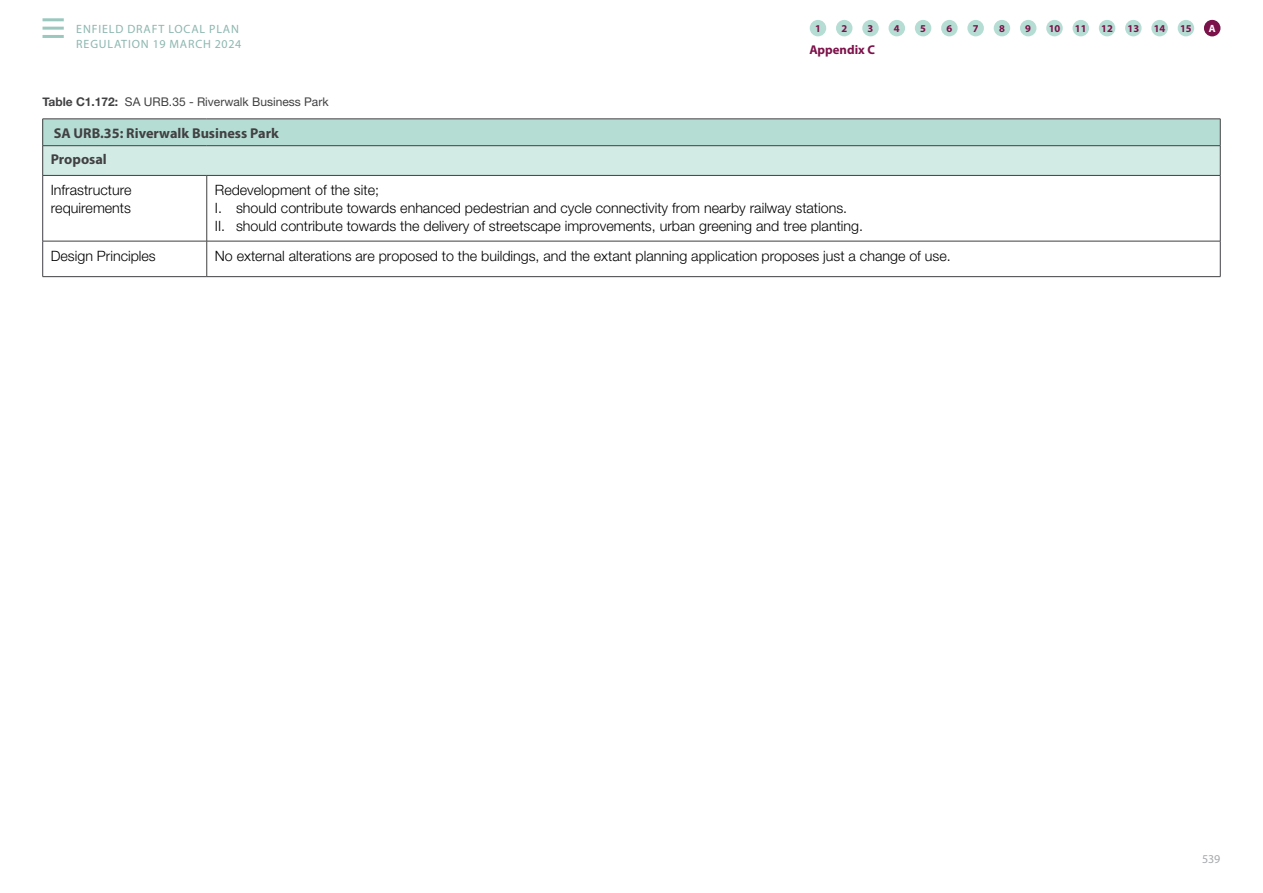
<style>
.page{position:relative;width:1263px;height:893px;background:#fff}
.page>*{position:absolute;margin:0;border:0;box-sizing:border-box;transform-origin:0 0}
.t1{font:300 14.25px/18px "Helvetica Neue";color:#000}
.t2{font:700 14.25px/26.8px "Myriad Pro";color:#414042}
.t3{font:700 12.75px "Myriad Pro";color:#7c124a}
.t4{font:12px "Helvetica Neue";color:#414042}
.t5{font:12px "Myriad Pro";letter-spacing:.07em;color:#8db7af}
.t6{font:12px "Myriad Pro";color:#a7a9ac}
.t7{font:700 10.5px "Myriad Pro";color:#7c124a}
.t8{font:700 10.5px "Myriad Pro";color:#fff}
.s1{font-weight:700}
</style>
<div class="page">
<div style="left:43px;top:119px;width:1177px;height:27px;background:#b6ddd4"></div>
<div style="left:43px;top:146px;width:1177px;height:29px;background:#d3ebe5"></div>
<svg style="left:1220px;top:119px;width:1px;height:56px"></svg>
<hr style="left:1220px;top:176px;width:1px;height:65px;background:#414042">
<hr style="left:1220px;top:241px;width:1px;height:35px;background:#414042">
<hr style="left:42px;top:176px;width:1px;height:65px;background:#414042">
<hr style="left:42px;top:241px;width:1px;height:35px;background:#414042">
<hr style="left:43px;top:119px;width:164px;height:1px;background:#414042">
<hr style="left:207px;top:119px;width:1013px;height:1px;background:#414042">
<hr style="left:43px;top:145px;width:164px;height:1px;background:#414042">
<svg style="left:42px;top:119px;width:1px;height:56px"></svg>
<hr style="left:207px;top:145px;width:1013px;height:1px;background:#414042">
<hr style="left:43px;top:175px;width:164px;height:1px;background:#414042">
<hr style="left:43px;top:241px;width:164px;height:1px;background:#414042">
<hr style="left:207px;top:241px;width:1013px;height:1px;background:#414042">
<hr style="left:43px;top:276px;width:164px;height:1px;background:#414042">
<hr style="left:207px;top:276px;width:1013px;height:1px;background:#414042">
<hr style="left:207px;top:175px;width:1013px;height:1px;background:#414042">
<hr style="left:206px;top:176px;width:1px;height:65px;background:#414042">
<hr style="left:206px;top:241px;width:1px;height:35px;background:#414042">
<div style="left:810px;top:20px;width:16px;height:16px;background:#b6ddd4;border-radius:50%"></div>
<div style="left:836px;top:20px;width:16px;height:16px;background:#b6ddd4;border-radius:50%"></div>
<div style="left:862px;top:20px;width:17px;height:16px;background:#b6ddd4;border-radius:50%"></div>
<div style="left:888px;top:20px;width:17px;height:16px;background:#b6ddd4;border-radius:50%"></div>
<div style="left:915px;top:20px;width:16px;height:16px;background:#b6ddd4;border-radius:50%"></div>
<div style="left:967px;top:20px;width:17px;height:16px;background:#b6ddd4;border-radius:50%"></div>
<div style="left:994px;top:20px;width:16px;height:16px;background:#b6ddd4;border-radius:50%"></div>
<div style="left:1020px;top:20px;width:16px;height:16px;background:#b6ddd4;border-radius:50%"></div>
<div style="left:1046px;top:20px;width:17px;height:16px;background:#b6ddd4;border-radius:50%"></div>
<div style="left:1072px;top:20px;width:17px;height:16px;background:#b6ddd4;border-radius:50%"></div>
<div style="left:1099px;top:20px;width:16px;height:16px;background:#b6ddd4;border-radius:50%"></div>
<div style="left:1125px;top:20px;width:16px;height:16px;background:#b6ddd4;border-radius:50%"></div>
<div style="left:1151px;top:20px;width:17px;height:16px;background:#b6ddd4;border-radius:50%"></div>
<div style="left:1178px;top:20px;width:16px;height:16px;background:#b6ddd4;border-radius:50%"></div>
<div style="left:941px;top:20px;width:17px;height:16px;background:#b6ddd4;border-radius:50%"></div>
<hr style="left:43px;top:18px;width:21px;height:3px;background:#9ac8bf">
<hr style="left:43px;top:27px;width:21px;height:3px;background:#9ac8bf">
<hr style="left:43px;top:35px;width:21px;height:3px;background:#9ac8bf">
<div style="left:1204px;top:20px;width:16px;height:16px;background:#7c124a;border-radius:50%"></div>
<p class="t5" style="left:76px;top:22px;width:101px">ENFIELD DRAFT LOCA</p>
<p class="t5" style="left:200px;top:22px;width:41px">L PLAN</p>
<p class="t7" style="left:815px;top:21px;width:7px">1</p>
<p class="t7" style="left:841px;top:21px;width:7px">2</p>
<p class="t7" style="left:868px;top:21px;width:7px">3</p>
<p class="t7" style="left:894px;top:21px;width:7px">4</p>
<p class="t7" style="left:920px;top:21px;width:7px">5</p>
<p class="t7" style="left:946px;top:21px;width:7px">6</p>
<p class="t7" style="left:973px;top:21px;width:7px">7</p>
<p class="t7" style="left:999px;top:21px;width:7px">8</p>
<p class="t7" style="left:1025px;top:21px;width:7px">9</p>
<p class="t7" style="left:1049px;top:21px;width:13px">10</p>
<p class="t7" style="left:1075px;top:21px;width:13px">11</p>
<p class="t7" style="left:1101px;top:21px;width:13px">12</p>
<p class="t7" style="left:1127px;top:21px;width:13px">13</p>
<p class="t7" style="left:1154px;top:21px;width:13px">14</p>
<p class="t7" style="left:1180px;top:21px;width:13px">15</p>
<p class="t5" style="left:76px;top:36px;width:166px">REGULATION 19 MARCH 2024</p>
<p class="t3" style="left:809px;top:41px;width:67px">Appendix C</p>
<p class="t4" style="left:43px;top:94px;width:288px"><span class="s1">Table C1.172:</span> SA URB.35 - Riverwalk Business Park</p>
<p class="t2" style="left:54px;top:119px;width:30px">SA URB</p>
<p class="t2" style="left:51px;top:119px;width:230px;text-indent:49px">.35: Riverwalk Business Park<br>Proposal</p>
<p class="t1" style="left:51px;top:180px;width:82px">Infrastructure requirements</p>
<p class="t1" style="left:215px;top:180px;width:650px">Redevelopment of the site;<br>I. should contribute towards enhanced pedestrian and cycle connectivity from nearby railway stations.<br>II. should contribute towards the delivery of streetscape improvements, urban greening and tree planting.</p>
<p class="t1" style="left:51px;top:246px;width:107px">Design Principles</p>
<p class="t1" style="left:215px;top:246px;width:737px">No external alterations are proposed to the buildings, and the extant planning application proposes just a change of use.</p>
<p class="t8" style="left:1209px;top:21px;width:8px">A</p>
<p class="t6" style="left:1202px;top:852px;width:20px">539</p>
</div>
